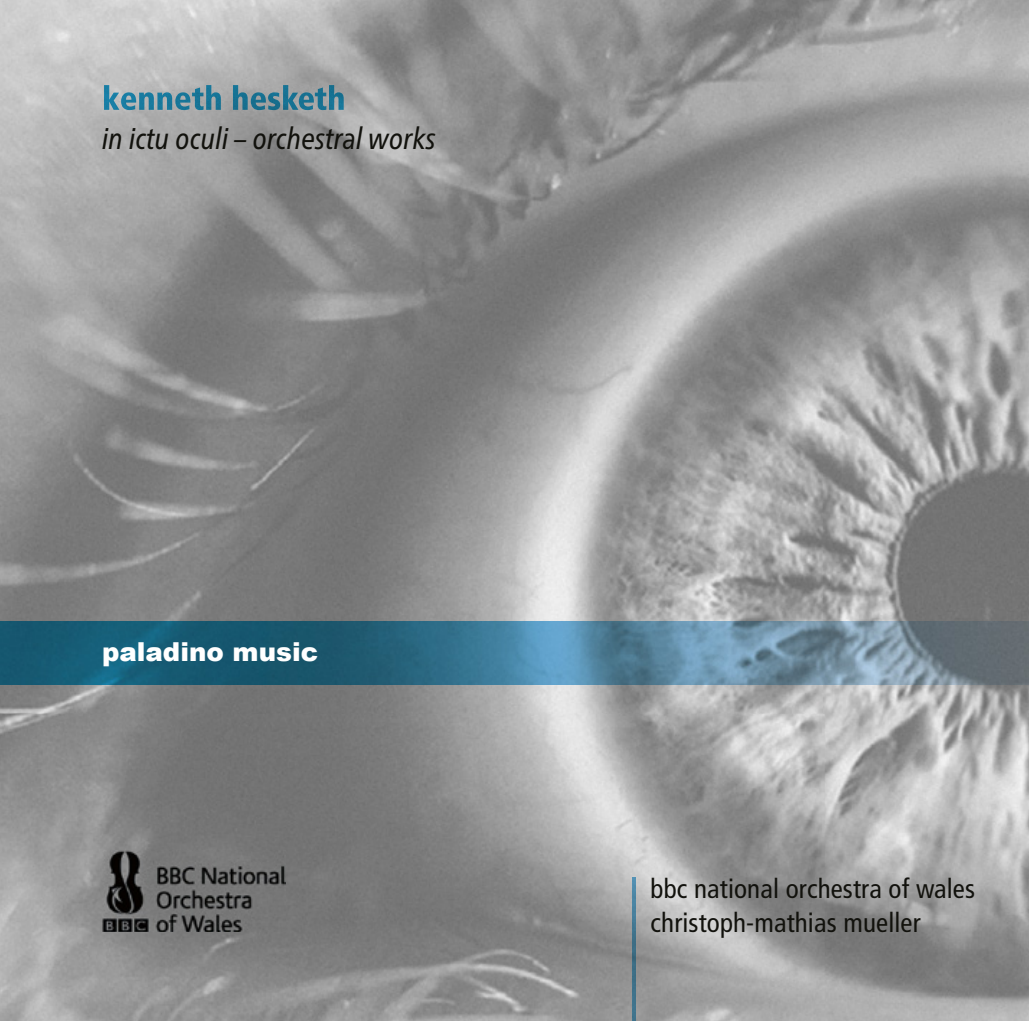
<style>
.page{position:relative;width:1029px;height:1021px;background:#fff}
.page>*{position:absolute;margin:0;border:0;box-sizing:border-box;transform-origin:0 0}
.t1{font:italic condensed 30px "Frutiger Neue LTW1 G";letter-spacing:.005em;color:#12120d}
.t2{font:condensed 27px/34.2px "Frutiger";letter-spacing:.005em;color:#12120d}
.t3{font:900 26.1px "Arial";color:#fff}
</style>
<div class="page">
<img style="left:823px;top:0;width:206px;height:1020px">
<img style="left:0;top:713px;width:825px;height:307px">
<img style="left:104px;top:85px;width:240px;height:25px">
<img style="left:0;top:621px;width:1029px;height:64px">
<img style="left:633px;top:877px;width:3px;height:143px">
<img style="left:102px;top:850px;width:184px;height:81px">
<p class="t1" style="left:102px;top:121px;width:335px">in ictu oculi – orchestral works</p>
<p class="t3" style="left:102px;top:633px;width:218px">paladino music</p>
<p class="t2" style="left:651px;top:871px;width:326px">bbc national orchestra of wales christoph-mathias mueller</p>
</div>
